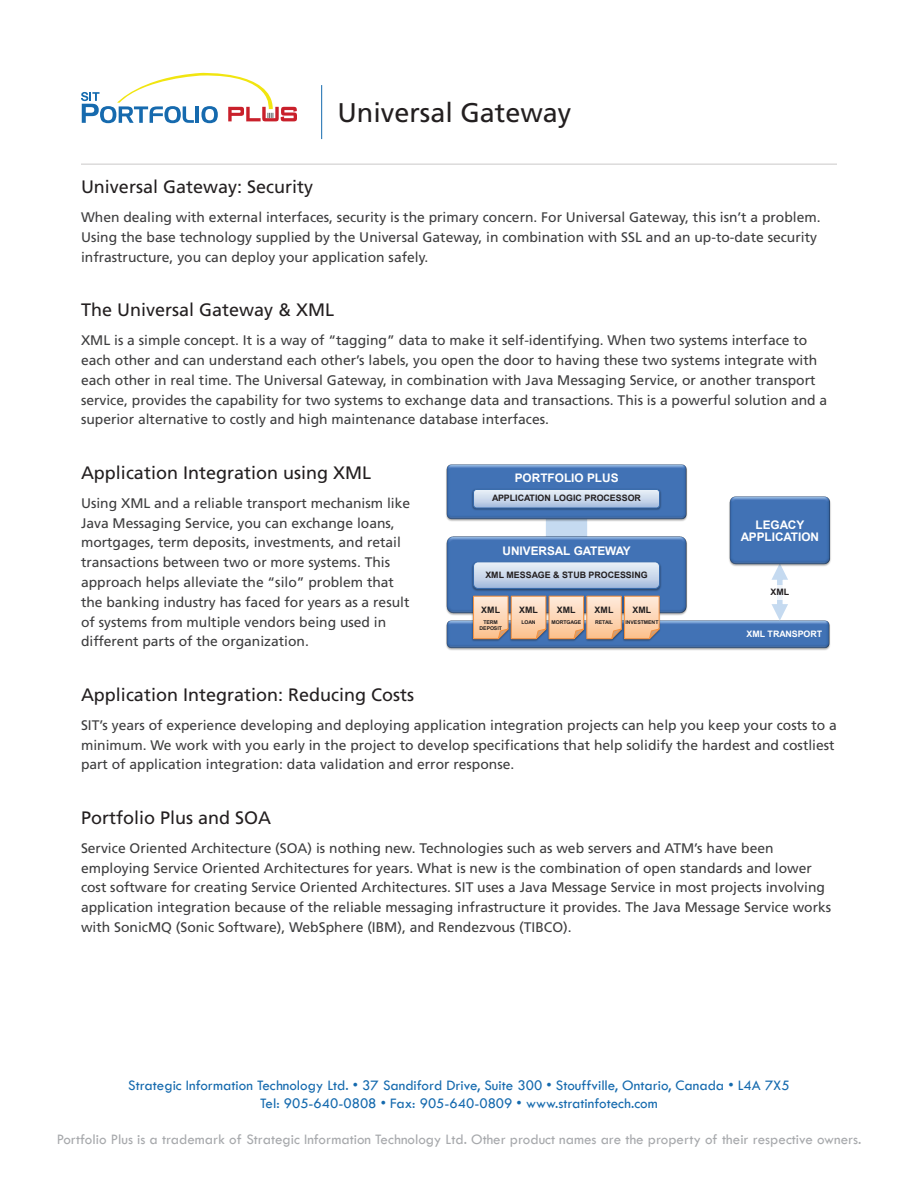
<style>
.page{position:relative;width:918px;height:1188px;background:#fff}
.page>*{position:absolute;margin:0;border:0;box-sizing:border-box;transform-origin:0 0}
.t1{font:27px "Frutiger";color:#231f20}
.t2{font:18px "Frutiger";color:#231f20}
.t3{font:15px/18px "Tw Cen";color:#156aae;text-align:center}
.t4{font:15px "Tw Cen";color:#a7a9ac}
.t5{font:13.8px/19.8px "Frutiger";color:#3e3e3f}
.t6{font:700 11.85px/12.9px "Arial";color:#fff;text-align:center}
.t7{font:700 8.85px "Arial";color:#231f20}
.t8{font:700 8.85px "Arial";color:#fff}
.t9{font:700 5.25px "Arial";letter-spacing:-.01em;color:#231f20}
.t10{font:700 5.1px "Arial";letter-spacing:-.01em;color:#231f20}
</style>
<div class="page">
<svg style="left:81px;top:73px;width:216px;height:50px"></svg>
<div style="left:546px;top:518px;width:41px;height:19px;background:#c5daf0"></div>
<img style="left:446px;top:620px;width:384px;height:30px">
<img style="left:446px;top:536px;width:241px;height:80px">
<img style="left:471px;top:560px;width:191px;height:32px">
<svg style="left:474px;top:562px;width:186px;height:26px;background:#c8d7ea"></svg>
<div style="left:473px;top:562px;width:187px;height:27px;border:1px solid #376aab;border-radius:4px"></div>
<img style="left:446px;top:464px;width:241px;height:58px">
<img style="left:471px;top:488px;width:191px;height:24px">
<img style="left:484px;top:508px;width:167px;height:4px">
<svg style="left:475px;top:489px;width:185px;height:19px;background:#cbd9ec"></svg>
<div style="left:473px;top:489px;width:187px;height:19px;border:1px solid #376aab;border-radius:3px"></div>
<img style="left:471px;top:595px;width:37px;height:48px">
<img style="left:508px;top:595px;width:38px;height:48px">
<img style="left:546px;top:595px;width:38px;height:48px">
<img style="left:584px;top:595px;width:38px;height:48px">
<img style="left:622px;top:595px;width:40px;height:48px">
<img style="left:661px;top:600px;width:4px;height:32px">
<svg style="left:473px;top:596px;width:188px;height:43px;background:#edc7a9"></svg>
<svg style="left:772px;top:567px;width:16px;height:54px"></svg>
<img style="left:729px;top:496px;width:102px;height:71px">
<div style="left:765px;top:585px;width:30px;height:15px;background:#fff;opacity:.75"></div>
<hr style="left:321px;top:85px;width:1px;height:54px;background:#156aae">
<hr style="left:81px;top:164px;width:756px;height:1px;background:#231f20">
<h1 class="t1" style="left:337px;top:97px;width:236px">Universal Gateway</h1>
<h2 class="t2" style="left:81px;top:177px;width:234px">Universal Gateway: Security</h2>
<p class="t5" style="left:81px;top:208px;width:741px">When dealing with external interfaces, security is the primary concern. For Universal Gateway, this isn’t a problem.<br>Using the base technology supplied by the Universal Gateway, in combination with SSL and an up-to-date security infrastructure, you can deploy your application safely.</p>
<h2 class="t2" style="left:81px;top:300px;width:255px">The Universal Gateway &amp; XML</h2>
<p class="t5" style="left:81px;top:331px;width:748px">XML is a simple concept. It is a way of “tagging” data to make it self-identifying. When two systems interface to each other and can understand each other’s labels, you open the door to having these two systems integrate with each other in real time. The Universal Gateway, in combination with Java Messaging Service, or another transport service, provides the capability for two systems to exchange data and transactions. This is a powerful solution and a superior alternative to costly and high maintenance database interfaces.</p>
<h2 class="t2" style="left:81px;top:462px;width:292px">Application Integration using XML</h2>
<p class="t5" style="left:81px;top:493px;width:331px">Using XML and a reliable transport mechanism like Java Messaging Service, you can exchange loans, mortgages, term deposits, investments, and retail transactions between two or more systems. This approach helps alleviate the “silo” problem that the banking industry has faced for years as a result of systems from multiple vendors being used in different parts of the organization.</p>
<h2 class="t2" style="left:81px;top:684px;width:335px">Application Integration: Reducing Costs</h2>
<p class="t5" style="left:81px;top:715px;width:757px">SIT’s years of experience developing and deploying application integration projects can help you keep your costs to a minimum. We work with you early in the project to develop specifications that help solidify the hardest and costliest part of application integration: data validation and error response.</p>
<h2 class="t2" style="left:81px;top:807px;width:192px">Portfolio Plus and SOA</h2>
<p class="t5" style="left:81px;top:838px;width:752px">Service Oriented Architecture (SOA) is nothing new. Technologies such as web servers and ATM’s have been employing Service Oriented Architectures for years. What is new is the combination of open standards and lower cost software for creating Service Oriented Architectures. SIT uses a Java Message Service in most projects involving application integration because of the reliable messaging infrastructure it provides. The Java Message Service works with SonicMQ (Sonic Software), WebSphere (IBM), and Rendezvous (TIBCO).</p>
<p class="t6" style="left:515px;top:472px;width:105px">PORTFOLIO PLUS</p>
<p class="t7" style="left:492px;top:492px;width:150px">APPLICATION LOGIC PROCESSOR</p>
<p class="t6" style="left:741px;top:518px;width:80px">LEGACY<br>APPLICATION</p>
<p class="t6" style="left:502px;top:544px;width:130px">UNIVERSAL GATEWAY</p>
<p class="t7" style="left:485px;top:569px;width:164px">XML MESSAGE &amp; STUB PROCESSING</p>
<p class="t7" style="left:771px;top:586px;width:20px">XML</p>
<p class="t7" style="left:481px;top:604px;width:20px">XML</p>
<p class="t10" style="left:483px;top:619px;width:16px">TERM</p>
<p class="t9" style="left:480px;top:625px;width:24px">DEPOSIT</p>
<p class="t7" style="left:519px;top:604px;width:20px">XML</p>
<p class="t10" style="left:522px;top:619px;width:16px">LOAN</p>
<p class="t7" style="left:632px;top:604px;width:20px">XML</p>
<p class="t10" style="left:626px;top:619px;width:34px">INVESTMENT</p>
<p class="t7" style="left:557px;top:604px;width:20px">XML</p>
<p class="t10" style="left:552px;top:619px;width:31px">MORTGAGE</p>
<p class="t7" style="left:595px;top:604px;width:20px">XML</p>
<p class="t10" style="left:595px;top:619px;width:20px">RETAIL</p>
<p class="t8" style="left:747px;top:628px;width:77px">XML TRANSPORT</p>
<p class="t3" style="left:128px;top:1077px;width:663px">Strategic Information Technology Ltd. • 37 Sandiford Drive, Suite 300 • Stouffville, Ontario, Canada • L4A 7X5<br>Tel: 905-640-0808 • Fax: 905-640-0809 • www.stratinfotech.com</p>
<p class="t4" style="left:57px;top:1131px;width:806px">Portfolio Plus is a trademark of Strategic Information Technology Ltd. Other product names are the property of their respective owners.</p>
</div>
